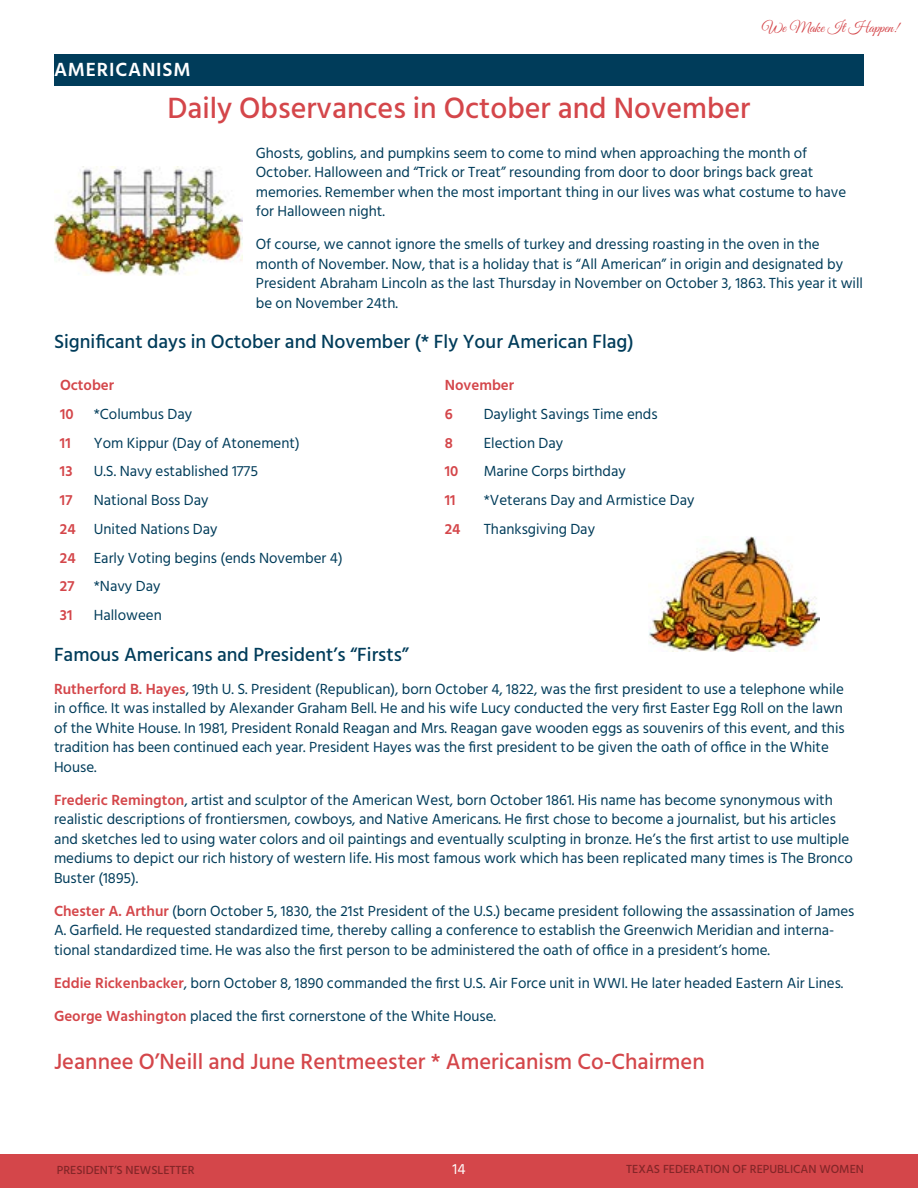
<style>
.page{position:relative;width:918px;height:1188px;background:#fff}
.page>*{position:absolute;margin:0;border:0;box-sizing:border-box;transform-origin:0 0}
.t1{font:500 30px "Hind Siliguri";color:#d4464a}
.t2{font:500 22.5px "Hind Siliguri";color:#d4464a}
.t3{font:500 19.5px "Hind Siliguri";color:#003c5a}
.t4{font:600 19.5px "Hind Siliguri";letter-spacing:.04em;color:#fff}
.t5{font:15px/19.5px "Hind Siliguri";color:#003c5a}
.t6{font:600 15px "Hind Siliguri";color:#d4464a}
.t7{font:15px "Great Vibes";color:#d4464a}
.t8{font:15px "Hind Siliguri";color:#fff}
.t9{font:500 12px "Hind Siliguri";color:#842628}
.s1{font-weight:600;color:#d4464a}
</style>
<div class="page">
<div style="left:0;top:1154px;width:918px;height:34px;background:#d4464a"></div>
<div style="left:54px;top:54px;width:810px;height:32px;background:#003c5a"></div>
<img style="left:54px;top:166px;width:188px;height:109px">
<img style="left:649px;top:536px;width:171px;height:116px">
<p class="t7" style="left:762px;top:19px;width:138px">We Make It Happen!</p>
<h3 class="t4" style="left:54px;top:55px;width:138px">AMERICANISM</h3>
<h1 class="t1" style="left:168px;top:86px;width:584px">Daily Observances in October and November</h1>
<p class="t5" style="left:256px;top:144px;width:592px">Ghosts, goblins, and pumpkins seem to come to mind when approaching the month of October. Halloween and “Trick or Treat” resounding from door to door brings back great memories. Remember when the most important thing in our lives was what costume to have for Halloween night.</p>
<p class="t5" style="left:256px;top:235px;width:609px">Of course, we cannot ignore the smells of turkey and dressing roasting in the oven in the month of November. Now, that is a holiday that is “All American” in origin and designated by President Abraham Lincoln as the last Thursday in November on October 3, 1863. This year it will be on November 24th.</p>
<h3 class="t3" style="left:54px;top:327px;width:581px">Significant days in October and November (* Fly Your American Flag)</h3>
<p class="t6" style="left:60px;top:374px;width:56px">October</p>
<p class="t6" style="left:445px;top:374px;width:71px">November</p>
<p class="t6" style="left:60px;top:403px;width:15px">10</p>
<p class="t5" style="left:94px;top:405px;width:100px">*Columbus Day</p>
<p class="t6" style="left:445px;top:403px;width:9px">6</p>
<p class="t5" style="left:484px;top:405px;width:175px">Daylight Savings Time ends</p>
<p class="t6" style="left:60px;top:432px;width:12px">11</p>
<p class="t5" style="left:94px;top:434px;width:207px">Yom Kippur (Day of Atonement)</p>
<p class="t6" style="left:445px;top:432px;width:10px">8</p>
<p class="t5" style="left:484px;top:434px;width:81px">Election Day</p>
<p class="t6" style="left:60px;top:460px;width:14px">13</p>
<p class="t5" style="left:94px;top:463px;width:166px">U.S. Navy established 1775</p>
<p class="t6" style="left:445px;top:460px;width:15px">10</p>
<p class="t5" style="left:484px;top:463px;width:144px">Marine Corps birthday</p>
<p class="t6" style="left:60px;top:489px;width:14px">17</p>
<p class="t5" style="left:94px;top:491px;width:116px">National Boss Day</p>
<p class="t6" style="left:445px;top:489px;width:12px">11</p>
<p class="t5" style="left:484px;top:491px;width:212px">*Veterans Day and Armistice Day</p>
<p class="t5" style="left:60px;top:520px;width:159px"><span class="s1">24</span> United Nations Day</p>
<p class="t6" style="left:445px;top:518px;width:17px">24</p>
<p class="t5" style="left:484px;top:520px;width:113px">Thanksgiving Day</p>
<p class="t5" style="left:60px;top:544px;width:284px;line-height:28.8px"><span class="s1">24</span> Early Voting begins (ends November 4)<br><span class="s1">27</span></p>
<p class="t5" style="left:94px;top:578px;width:68px">*Navy Day</p>
<p class="t6" style="left:60px;top:604px;width:14px">31</p>
<p class="t5" style="left:94px;top:606px;width:70px">Halloween</p>
<h3 class="t3" style="left:54px;top:640px;width:356px">Famous Americans and President’s “Firsts”</h3>
<p class="t5" style="left:54px;top:680px;width:792px"><span class="s1">Rutherford B. Hayes</span>, 19th U. S. President (Republican), born October 4, 1822, was the first president to use a telephone while in office. It was installed by Alexander Graham Bell. He and his wife Lucy conducted the very first Easter Egg Roll on the lawn of the White House. In 1981, President Ronald Reagan and Mrs. Reagan gave wooden eggs as souvenirs of this event, and this tradition has been continued each year. President Hayes was the first president to be given the oath of office in the White House.</p>
<p class="t5" style="left:54px;top:791px;width:800px"><span class="s1">Frederic Remington</span>, artist and sculptor of the American West, born October 1861. His name has become synonymous with realistic descriptions of frontiersmen, cowboys, and Native Americans. He first chose to become a journalist, but his articles and sketches led to using water colors and oil paintings and eventually sculpting in bronze. He’s the first artist to use multiple mediums to depict our rich history of western life. His most famous work which has been replicated many times is The Bronco Buster (1895).</p>
<p class="t5" style="left:54px;top:902px;width:802px"><span class="s1">Chester A. Arthur</span> (born October 5, 1830, the 21st President of the U.S.) became president following the assassination of James<br>A. Garfield. He requested standardized time, thereby calling a conference to establish the Greenwich Meridian and interna&shy;tional standardized time. He was also the first person to be administered the oath of office in a president’s home.</p>
<p class="t5" style="left:54px;top:974px;width:791px"><span class="s1">Eddie Rickenbacker</span>, born October 8, 1890 commanded the first U.S. Air Force unit in WWI. He later headed Eastern Air Lines.</p>
<p class="t5" style="left:54px;top:1007px;width:444px"><span class="s1">George Washington</span> placed the first cornerstone of the White House.</p>
<h2 class="t2" style="left:54px;top:1046px;width:652px">Jeannee O’Neill and June Rentmeester * Americanism Co-Chairmen</h2>
<p class="t9" style="left:57px;top:1162px;width:139px">PRESIDENT’S NEWSLETTER</p>
<p class="t8" style="left:453px;top:1159px;width:14px">14</p>
<p class="t9" style="left:626px;top:1160px;width:239px">TEXAS FEDERATION OF REPUBLICAN WOMEN</p>
</div>
